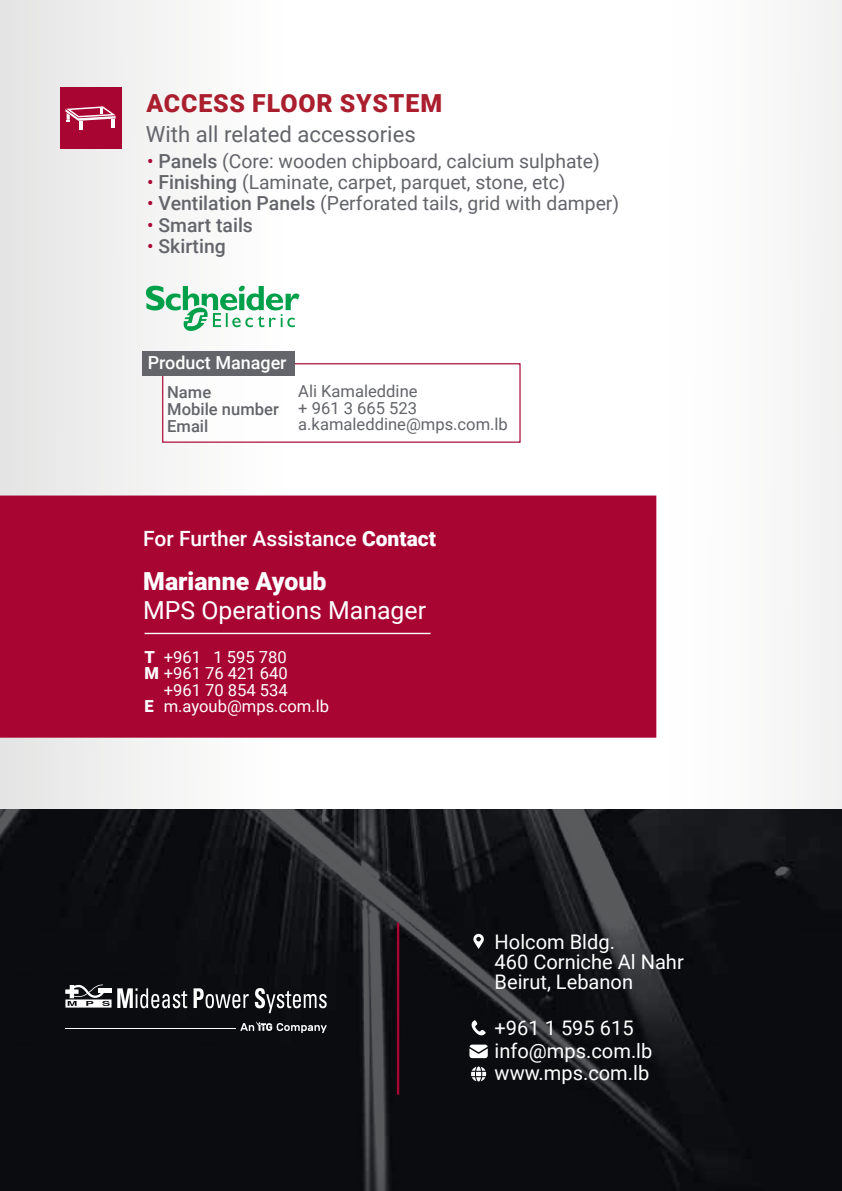
<style>
.page{position:relative;width:842px;height:1191px;background:#fff}
.page>*{position:absolute;margin:0;border:0;box-sizing:border-box;transform-origin:0 0}
.t1{font:24.8px "Roboto";color:#fff}
.t2{font:900 24.8px "Roboto";letter-spacing:.035em;color:#aa1e2e}
.t3{font:900 24.8px "Roboto";color:#fff}
.t4{font:22.2px "Roboto";color:#63656a}
.t5{font:500 21px "Roboto";color:#fff}
.t6{font:20px/20px "Roboto";color:#fff}
.t7{font:19.4px "Roboto";color:#63656a}
.t8{font:500 19.4px "Roboto";color:#63656a}
.t9{font:500 18px "Roboto";color:#fff}
.t10{font:16.6px "Roboto";color:#fff}
.t11{font:16.6px/16.6px "Roboto";color:#63656a}
.t12{font:500 16.6px/16.6px "Roboto";color:#63656a}
.t13{font:900 16.6px "Roboto";color:#fff}
.s1{color:#a90533}
.s2{font-weight:500}
.s3{font-weight:400;color:#a90533}
.s4{font-weight:900}
</style>
<div class="page">
<div style="left:0;top:0;width:842px;height:1191px;background:linear-gradient(to right,#f3f2f2,#fff)"></div>
<div style="left:0;top:495px;width:656px;height:242px;background:#a90533"></div>
<hr style="left:145px;top:633px;width:285px;height:1px;background:#fff">
<div style="left:60px;top:87px;width:61px;height:62px;background:#a90533"></div>
<svg style="left:65px;top:106px;width:51px;height:23px"></svg>
<svg style="left:146px;top:286px;width:153px;height:45px"></svg>
<div style="left:163px;top:364px;width:357px;height:78px;background:#fff"></div>
<div style="left:162px;top:363px;width:359px;height:80px;border:1px solid #a90533"></div>
<div style="left:142px;top:352px;width:153px;height:24px;background:#63656a"></div>
<svg style="left:0;top:809px;width:842px;height:382px;background:#111215"></svg>
<hr style="left:397px;top:922px;width:2px;height:172px;background:#a90533">
<svg style="left:240px;top:1021px;width:87px;height:12px"></svg>
<svg style="left:65px;top:983px;width:122px;height:25px"></svg>
<svg style="left:194px;top:988px;width:55px;height:20px"></svg>
<svg style="left:255px;top:988px;width:72px;height:25px"></svg>
<hr style="left:65px;top:1028px;width:170px;height:1px;background:#fff">
<svg style="left:473px;top:934px;width:11px;height:15px"></svg>
<svg style="left:469px;top:1044px;width:19px;height:14px"></svg>
<svg style="left:471px;top:1066px;width:15px;height:15px"></svg>
<svg style="left:471px;top:1020px;width:15px;height:15px"></svg>
<p class="t2" style="left:146px;top:86px;width:297px">ACCESS FLOOR SYSTEM</p>
<p class="t4" style="left:146px;top:118px;width:271px">With all related accessories</p>
<p class="t7" style="left:147px;top:147px;width:454px"><span class="s1">•</span> <span class="s2">Panels</span> (Core: wooden chipboard, calcium sulphate)</p>
<p class="t7" style="left:147px;top:169px;width:420px"><span class="s1">•</span> <span class="s2">Finishing</span> (Laminate, carpet, parquet, stone, etc)</p>
<p class="t7" style="left:147px;top:190px;width:473px"><span class="s1">•</span> <span class="s2">Ventilation Panels</span> (Perforated tails, grid with damper)</p>
<p class="t8" style="left:147px;top:211px;width:107px"><span class="s3">•</span> Smart tails</p>
<p class="t8" style="left:147px;top:232px;width:80px"><span class="s3">•</span> Skirting</p>
<p class="t9" style="left:148px;top:350px;width:140px">Product Manager</p>
<p class="t12" style="left:167px;top:383px;width:113px">Name<br>Mobile number<br>Email</p>
<p class="t11" style="left:298px;top:382px;width:211px">Ali Kamaleddine<br>+ 961 3 665 523 a.kamaleddine@mps.com.lb</p>
<p class="t5" style="left:143px;top:523px;width:294px">For Further Assistance <span class="s4">Contact</span></p>
<p class="t3" style="left:143px;top:563px;width:185px">Marianne Ayoub</p>
<p class="t1" style="left:143px;top:592px;width:284px">MPS Operations Manager</p>
<p class="t10" style="left:164px;top:645px;width:124px">+961 1 595 780</p>
<p class="t10" style="left:145px;top:661px;width:145px"><span class="s4">M</span> +961 76 421 640</p>
<p class="t10" style="left:164px;top:678px;width:126px">+961 70 854 534</p>
<p class="t10" style="left:164px;top:695px;width:167px">m.ayoub@mps.com.lb</p>
<p class="t13" style="left:145px;top:645px;width:12px">T</p>
<p class="t13" style="left:145px;top:695px;width:11px">E</p>
<p class="t6" style="left:494px;top:931px;width:191px">Holcom Bldg.<br>460 Corniche Al Nahr<br>Beirut, Lebanon</p>
<p class="t6" style="left:494px;top:1017px;width:140px">+961 1 595 615</p>
<p class="t6" style="left:494px;top:1038px;width:159px;line-height:22.4px">info@mps.com.lb www.mps.com.lb</p>
</div>
